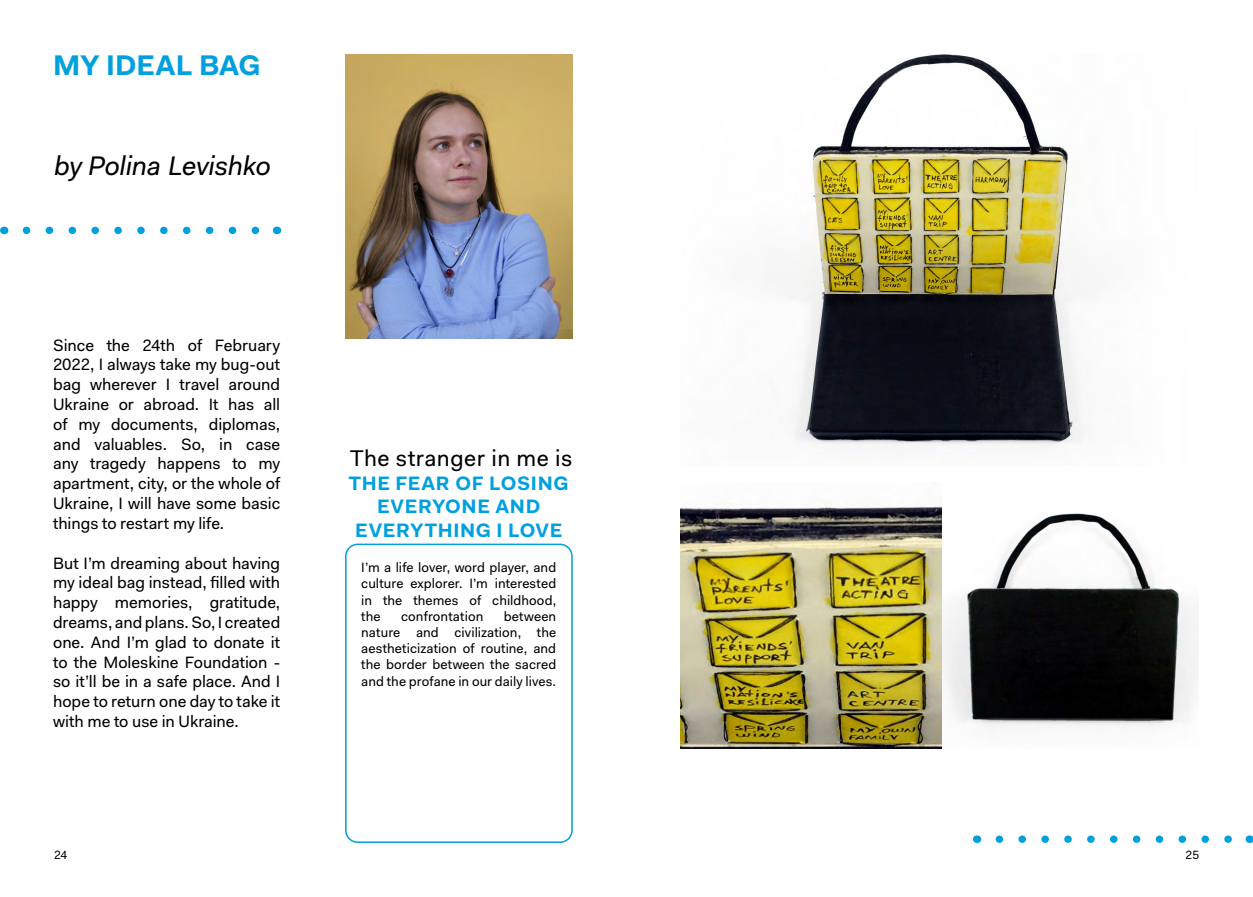
<style>
.page{position:relative;width:1253px;height:897px;background:#fff}
.page>*{position:absolute;margin:0;border:0;box-sizing:border-box;transform-origin:0 0}
.t1{font:700 28.5px "Fakt Pro";color:#00a0df}
.t2{font:italic 27px "Fakt Pro";letter-spacing:-.015em;color:#000}
.t3{font:22.8px "Fakt Pro";letter-spacing:.025em;color:#000}
.t4{font:700 19.5px/23.4px "Fakt Pro";letter-spacing:.03em;color:#00a0df;text-align:center}
.t5{font:16.5px/19.8px "Fakt Pro";color:#000;text-align:justify}
.t6{font:13.5px/16.2px "Fakt Pro";letter-spacing:.01em;color:#000;text-align:justify}
.t7{font:12px "Fakt Pro";color:#000}
</style>
<div class="page">
<div style="left:345px;top:543px;width:228px;height:299px;border:2px solid #00a0df;border-radius:12px"></div>
<svg style="left:26px;top:226px;width:234px;height:8px"></svg>
<svg style="left:999px;top:835px;width:233px;height:7px"></svg>
<img style="left:346px;top:54px;width:226px;height:284px">
<img style="left:941px;top:506px;width:258px;height:242px">
<img style="left:780px;top:54px;width:305px;height:395px">
<img style="left:680px;top:506px;width:261px;height:242px">
<h1 class="t1" style="left:53px;top:46px;width:209px">MY IDEAL BAG</h1>
<h2 class="t2" style="left:54px;top:147px;width:218px">by Polina Levishko</h2>
<p class="t5" style="left:53px;top:335px;width:229px">Since the 24th of February 2022, I always take my bug-out bag wherever I travel around Ukraine or abroad. It has all of my documents, diplomas, and valuables. So, in case any tragedy happens to my apartment, city, or the whole of Ukraine, I will have some basic things to restart my life.</p>
<p class="t5" style="left:53px;top:553px;width:229px">But I’m dreaming about having my ideal bag instead, filled with happy memories, gratitude, dreams, and plans. So, I created one. And I’m glad to donate it to the Moleskine Foundation - so it’ll be in a safe place. And I hope to return one day to take it with me to use in Ukraine.</p>
<h3 class="t3" style="left:350px;top:442px;width:224px">The stranger in me is</h3>
<p class="t4" style="left:349px;top:471px;width:221px">THE FEAR OF LOSING<br>EVERYONE AND<br>EVERYTHING I LOVE</p>
<p class="t6" style="left:361px;top:559px;width:196px">I’m a life lover, word player, and culture explorer. I’m interested in the themes of childhood, the</p>
<p class="t6" style="left:361px;top:607px;width:196px;text-indent:143px">between nature and civilization, the aestheticization of routine, and the border between the sacred and the profane in our daily lives.</p>
<p class="t6" style="left:401px;top:607px;width:84px">confrontation</p>
<p class="t7" style="left:54px;top:847px;width:15px">24</p>
<p class="t7" style="left:1185px;top:847px;width:15px">25</p>
</div>
